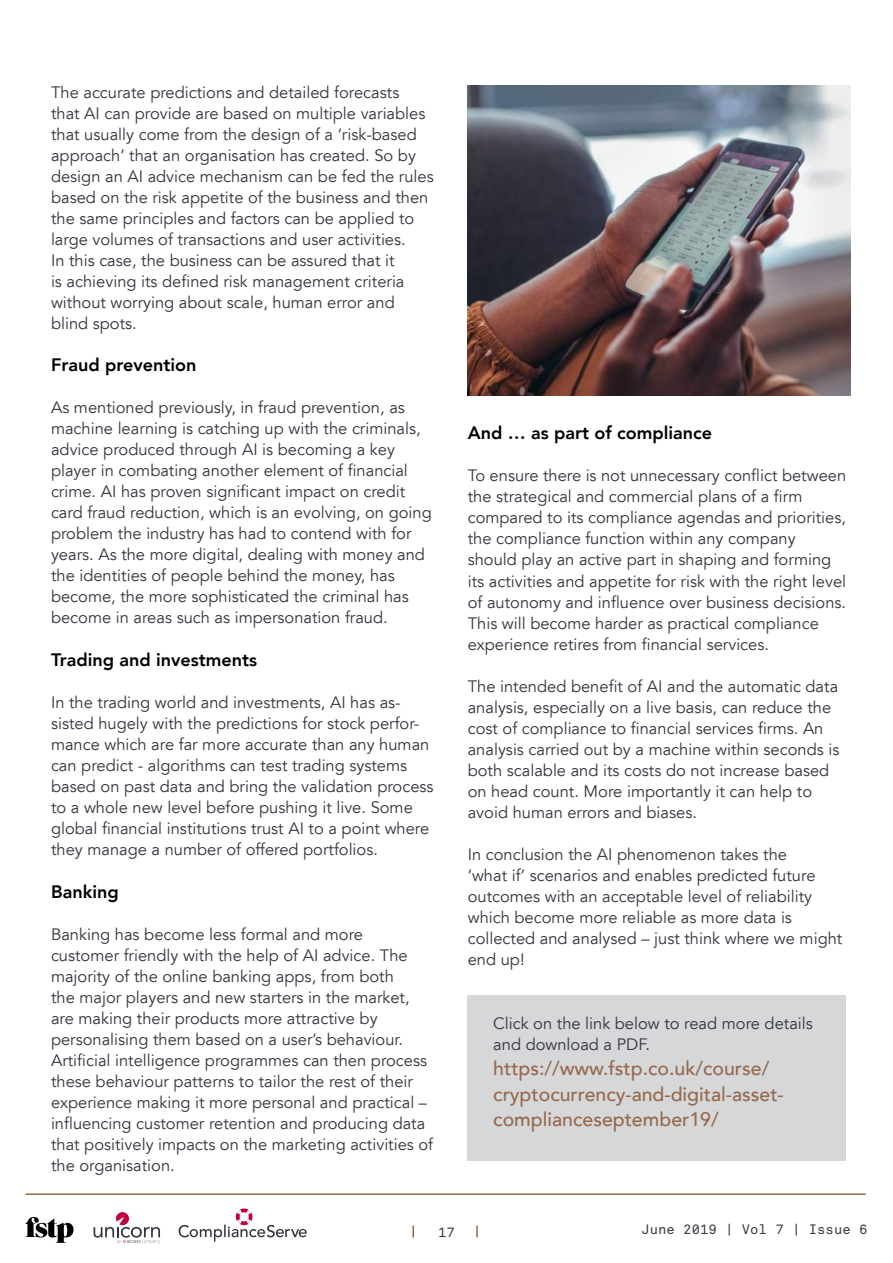
<style>
.page{position:relative;width:893px;height:1263px;background:#fff}
.page>*{position:absolute;margin:0;border:0;box-sizing:border-box;transform-origin:0 0}
.t1{font:500 19.5px/25.5px "Avenir LT";color:#96694c}
.t2{font:800 18px "Avenir LT";color:#000}
.t3{font:16.5px/21px "Avenir LT";color:#32353e}
.t4{font:13.5px "Akkurat Mono";color:#32353e}
</style>
<div class="page">
<svg style="left:412px;top:1225px;width:2px;height:12px"></svg>
<svg style="left:476px;top:1225px;width:2px;height:12px"></svg>
<svg style="left:26px;top:1217px;width:47px;height:26px"></svg>
<hr style="left:26px;top:1193px;width:840px;height:2px;background:#96694c">
<svg style="left:94px;top:1212px;width:66px;height:32px"></svg>
<svg style="left:179px;top:1208px;width:128px;height:34px"></svg>
<div style="left:468px;top:995px;width:378px;height:166px;background:#d6d7d9"></div>
<img style="left:468px;top:85px;width:382px;height:310px">
<p class="t3" style="left:51px;top:82px;width:384px">The accurate predictions and detailed forecasts<br>that AI can provide are based on multiple variables that usually come from the design of a ‘risk-based approach’ that an organisation has created. So by design an AI advice mechanism can be fed the rules based on the risk appetite of the business and then the same principles and factors can be applied to large volumes of transactions and user activities.<br>In this case, the business can be assured that it<br>is achieving its defined risk management criteria without worrying about scale, human error and blind spots.</p>
<p class="t2" style="left:51px;top:354px;width:147px">Fraud prevention</p>
<p class="t3" style="left:51px;top:397px;width:382px">As mentioned previously, in fraud prevention, as machine learning is catching up with the criminals, advice produced through AI is becoming a key player in combating another element of financial crime. AI has proven significant impact on credit card fraud reduction, which is an evolving, on going problem the industry has had to contend with for years. As the more digital, dealing with money and the identities of people behind the money, has become, the more sophisticated the criminal has become in areas such as impersonation fraud.</p>
<p class="t2" style="left:51px;top:649px;width:208px">Trading and investments</p>
<p class="t3" style="left:51px;top:693px;width:384px">In the trading world and investments, AI has as&shy;sisted hugely with the predictions for stock perfor&shy;mance which are far more accurate than any human can predict - algorithms can test trading systems based on past data and bring the validation process to a whole new level before pushing it live. Some global financial institutions trust AI to a point where they manage a number of offered portfolios.</p>
<p class="t2" style="left:51px;top:881px;width:69px">Banking</p>
<p class="t3" style="left:51px;top:924px;width:384px">Banking has become less formal and more customer friendly with the help of AI advice. The majority of the online banking apps, from both<br>the major players and new starters in the market, are making their products more attractive by personalising them based on a user’s behaviour.<br>Artificial intelligence programmes can then process these behaviour patterns to tailor the rest of their experience making it more personal and practical – influencing customer retention and producing data that positively impacts on the marketing activities of the organisation.</p>
<p class="t2" style="left:468px;top:422px;width:246px">And … as part of compliance</p>
<p class="t3" style="left:468px;top:466px;width:380px">To ensure there is not unnecessary conflict between the strategical and commercial plans of a firm compared to its compliance agendas and priorities, the compliance function within any company should play an active part in shaping and forming its activities and appetite for risk with the right level of autonomy and influence over business decisions.<br>This will become harder as practical compliance experience retires from financial services.</p>
<p class="t3" style="left:468px;top:676px;width:373px">The intended benefit of AI and the automatic data analysis, especially on a live basis, can reduce the cost of compliance to financial services firms. An analysis carried out by a machine within seconds is both scalable and its costs do not increase based on head count. More importantly it can help to avoid human errors and biases.</p>
<p class="t3" style="left:468px;top:844px;width:376px">In conclusion the AI phenomenon takes the<br>‘what if’ scenarios and enables predicted future outcomes with an acceptable level of reliability which become more reliable as more data is collected and analysed – just think where we might end up!</p>
<p class="t3" style="left:493px;top:1013px;width:321px">Click on the link below to read more details and download a PDF.</p>
<p class="t1" style="left:493px;top:1056px;width:292px">https://www.fstp.co.uk/course/ cryptocurrency-and-digital-asset&shy;complianceseptember19/</p>
<p class="t4" style="left:438px;top:1224px;width:18px">17</p>
<p class="t4" style="left:641px;top:1222px;width:227px">June 2019 | Vol 7 | Issue 6</p>
</div>
